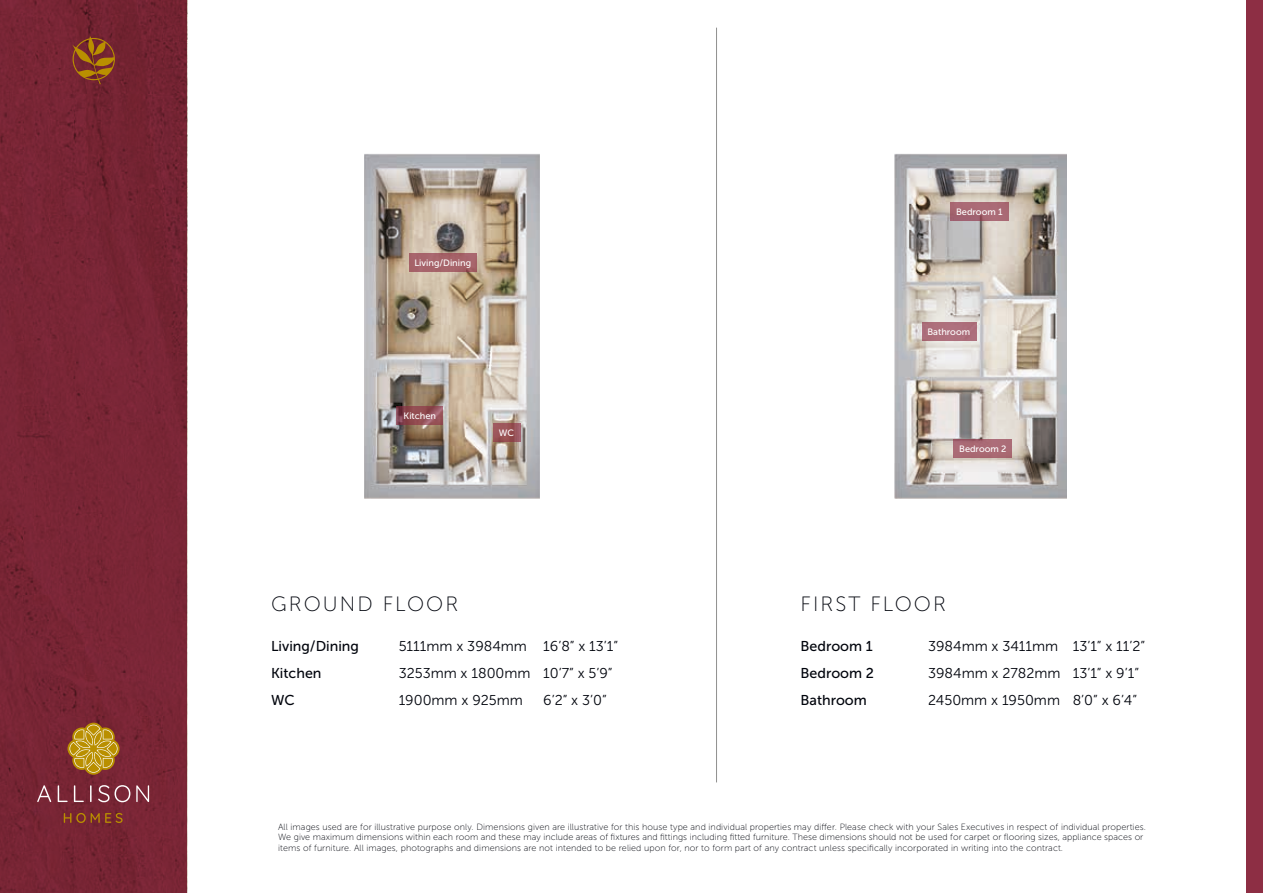
<style>
.page{position:relative;width:1263px;height:893px;background:#fff}
.page>*{position:absolute;margin:0;border:0;box-sizing:border-box;transform-origin:0 0}
.t1{font:20.7px "Museo Sans 100";letter-spacing:.1em;color:#00040c}
.t2{font:14.25px "Museo Sans 300";color:#00040c}
.t3{font:14.25px "Museo Sans 500";color:#00040c}
.t4{font:9.15px "Museo Sans 500";color:#fff}
.t5{font:9px/10.5px "Museo Sans 100";letter-spacing:.01em;color:#00040c}
</style>
<div class="page">
<div style="left:0;top:0;width:187px;height:893px;background:#782535"></div>
<div style="left:1246px;top:0;width:17px;height:893px;background:#8d2e44"></div>
<svg style="left:72px;top:36px;width:43px;height:48px"></svg>
<svg style="left:37px;top:785px;width:14px;height:17px"></svg>
<svg style="left:58px;top:785px;width:10px;height:17px"></svg>
<svg style="left:74px;top:785px;width:10px;height:17px"></svg>
<svg style="left:90px;top:785px;width:2px;height:17px"></svg>
<svg style="left:98px;top:785px;width:32px;height:17px"></svg>
<svg style="left:136px;top:785px;width:13px;height:17px"></svg>
<svg style="left:64px;top:813px;width:59px;height:10px"></svg>
<svg style="left:67px;top:723px;width:53px;height:52px"></svg>
<img style="left:895px;top:154px;width:171px;height:344px">
<hr style="left:716px;top:28px;width:1px;height:754px;background:#1d1d1b">
<img style="left:364px;top:154px;width:176px;height:344px">
<div style="left:950px;top:202px;width:59px;height:19px;background:#a96974"></div>
<div style="left:953px;top:439px;width:59px;height:19px;background:#aa6b75"></div>
<div style="left:922px;top:322px;width:54px;height:19px;background:#ae707c"></div>
<div style="left:409px;top:253px;width:67px;height:19px;background:#a7646b"></div>
<svg style="left:396px;top:406px;width:47px;height:19px"></svg>
<svg style="left:493px;top:423px;width:27px;height:19px"></svg>
<p class="t4" style="left:414px;top:257px;width:58px">Living/Dining</p>
<p class="t4" style="left:404px;top:410px;width:34px">Kitchen</p>
<p class="t4" style="left:499px;top:427px;width:17px">WC</p>
<h1 class="t1" style="left:271px;top:593px;width:189px">GROUND FLOOR</h1>
<h2 class="t3" style="left:271px;top:638px;width:89px">Living/Dining</h2>
<h2 class="t2" style="left:399px;top:638px;width:221px">5111mm x 3984mm 16’8” x 13’1”</h2>
<h2 class="t3" style="left:271px;top:665px;width:52px">Kitchen</h2>
<h2 class="t2" style="left:399px;top:665px;width:215px">3253mm x 1800mm 10’7” x 5’9”</h2>
<h2 class="t3" style="left:271px;top:692px;width:25px">WC</h2>
<h2 class="t2" style="left:399px;top:692px;width:126px">1900mm x 925mm</h2>
<h2 class="t2" style="left:543px;top:692px;width:65px">6’2” x 3’0”</h2>
<p class="t4" style="left:956px;top:207px;width:48px">Bedroom 1</p>
<p class="t4" style="left:927px;top:326px;width:44px">Bathroom</p>
<p class="t4" style="left:959px;top:443px;width:49px">Bedroom 2</p>
<h1 class="t1" style="left:800px;top:593px;width:147px">FIRST FLOOR</h1>
<h2 class="t3" style="left:800px;top:638px;width:74px">Bedroom 1</h2>
<h2 class="t2" style="left:928px;top:638px;width:219px">3984mm x 3411mm 13’1” x 11’2”</h2>
<h2 class="t3" style="left:800px;top:665px;width:75px">Bedroom 2</h2>
<h2 class="t2" style="left:928px;top:665px;width:212px">3984mm x 2782mm 13’1” x 9’1”</h2>
<h2 class="t3" style="left:800px;top:692px;width:68px">Bathroom</h2>
<h2 class="t2" style="left:928px;top:692px;width:211px">2450mm x 1950mm 8’0” x 6’4”</h2>
<p class="t5" style="left:278px;top:821px;width:869px">All images used are for illustrative purpose only. Dimensions given are illustrative for this house type and individual properties may differ. Please check with your Sales Executives in respect of individual properties.<br>We give maximum dimensions within each room and these may include areas of fixtures and fittings including fitted furniture. These dimensions should not be used for carpet or flooring sizes, appliance spaces or items of furniture. All images, photographs and dimensions are not intended to be relied upon for, nor to form part of any contract unless specifically incorporated in writing into the contract.</p>
</div>
